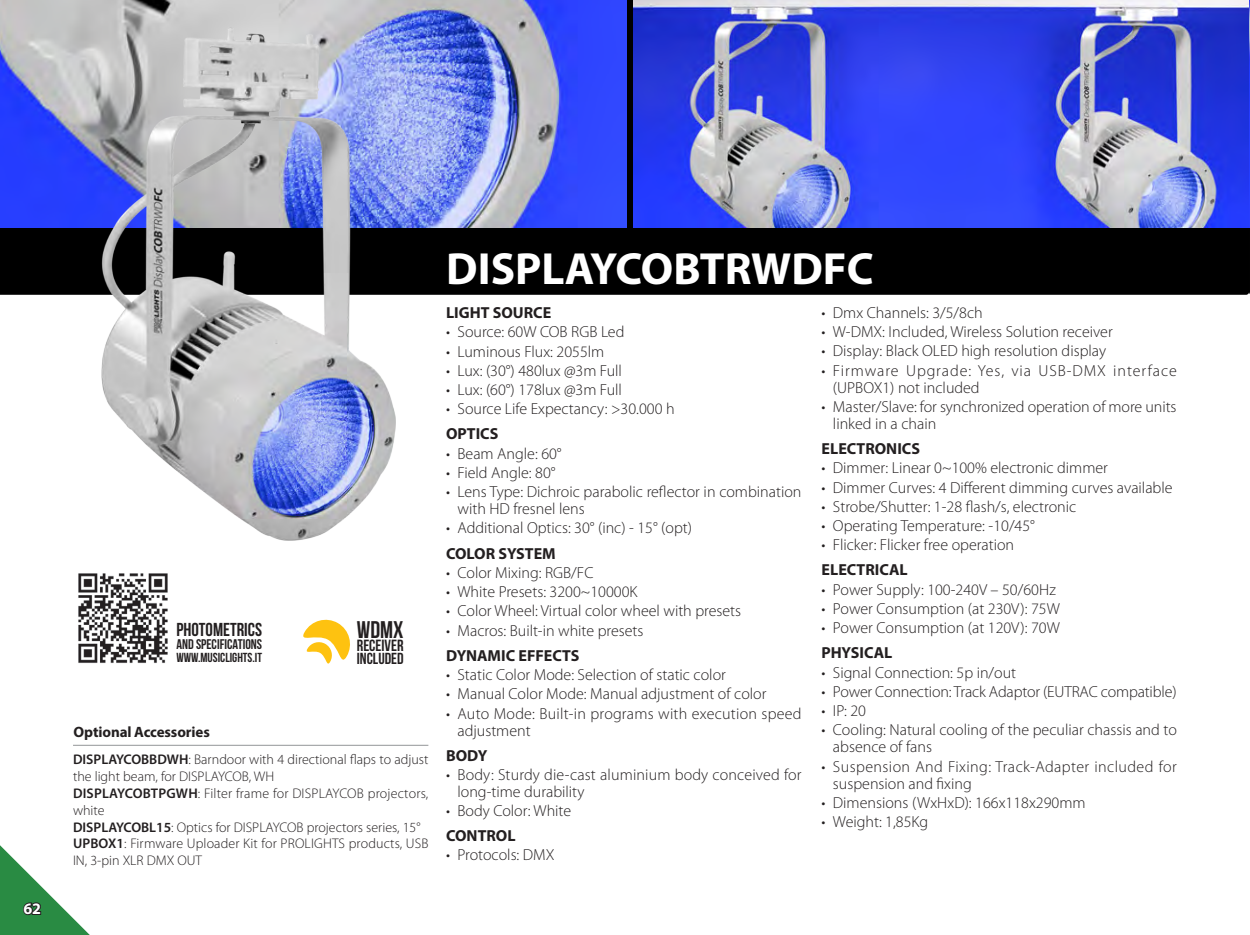
<style>
.page{position:relative;width:1250px;height:935px;background:#fff}
.page>*{position:absolute;margin:0;border:0;box-sizing:border-box;transform-origin:0 0}
.indice{font:700 45.2px "Myriad Pro";color:#fff}
.DescrizioneDati_EN_l{font:24px "Bebas Neue";color:#231f20}
.DescrizioneDati_EN_l-2{font:18.8px "Bebas Neue";color:#231f20}
.DescrizioneDati_EN_l-3{font:16.2px "Bebas Neue";color:#231f20}
.Specifiche_Punti_EN{font:300 16px/17px "Myriad Pro";color:#231f20}
.Specifiche_Bold_EN{font:700 16px "Myriad Pro";color:#231f20}
.Specifiche_Punti_EN-2{font:300 16px/17px "Myriad Pro";letter-spacing:.025em;color:#231f20}
.Specifiche_Punti_EN-3{font:300 16px/17px "Myriad Pro";letter-spacing:.06em;color:#231f20}
.DescrizioneDati_EN_l-4{font:16px "Bebas Neue";color:#231f20}
.t1{font:700 16px "Myriad Pro";color:#fff}
.DescrizioneDati_EN{font:700 15px "Myriad Pro";letter-spacing:-.005em;color:#231f20}
.Accessori{font:300 14px/16.8px "Myriad Pro";color:#231f20}
.DescrizioneDati_EN_l-5{font:14px "Bebas Neue";color:#231f20}
.DescrizioneDati_EN_l-6{font:13.2px "Bebas Neue";color:#231f20}
.s1{font-weight:600}
</style>
<div class="page">
<div style="left:0;top:0;width:1247px;height:295px;background:#000"></div>
<img style="left:78px;top:573px;width:90px;height:90px">
<img style="left:0;top:0;width:626px;height:227px">
<img style="left:633px;top:0;width:614px;height:227px">
<img style="left:101px;top:27px;width:295px;height:513px">
<svg style="left:303px;top:619px;width:47px;height:45px"></svg>
<hr style="left:73px;top:745px;width:355px;height:1px;background:#939598">
<svg style="left:0;top:845px;width:90px;height:90px"></svg>
<svg style="left:1247px;top:0;width:3px;height:295px"></svg>
<p class="t1" style="left:24px;top:898px;width:19px">62</p>
<p class="DescrizioneDati_EN_l-2" style="left:176px;top:619px;width:87px">PHOTOMETRICS</p>
<p class="DescrizioneDati_EN_l-5" style="left:176px;top:636px;width:87px">AND SPECIFICATIONS</p>
<p class="DescrizioneDati_EN_l-6" style="left:176px;top:650px;width:87px">WWW.MUSICLIGHTS.IT</p>
<p class="DescrizioneDati_EN" style="left:73px;top:722px;width:138px">Optional Accessories</p>
<p class="DescrizioneDati_EN_l" style="left:357px;top:616px;width:48px">WDMX</p>
<p class="DescrizioneDati_EN_l-3" style="left:357px;top:636px;width:48px">RECEIVER</p>
<p class="DescrizioneDati_EN_l-4" style="left:357px;top:649px;width:48px">INCLUDED</p>
<p class="Accessori" style="left:73px;top:751px;width:357px"><span class="s1">DISPLAYCOBBDWH</span>: Barndoor with 4 directional flaps to adjust the light beam, for DISPLAYCOB, WH</p>
<p class="Accessori" style="left:73px;top:785px;width:357px"><span class="s1">DISPLAYCOBTPGWH</span>: Filter frame for DISPLAYCOB projectors, white</p>
<p class="Accessori" style="left:73px;top:819px;width:349px"><span class="s1">DISPLAYCOBL15</span>: Optics for DISPLAYCOB projectors series, 15°</p>
<p class="Accessori" style="left:73px;top:835px;width:357px"><span class="s1">UPBOX1</span>: Firmware Uploader Kit for PROLIGHTS products, USB<br>IN, 3-pin XLR DMX OUT</p>
<p class="indice" style="left:446px;top:239px;width:429px">DISPLAYCOBTRWDFC</p>
<p class="Specifiche_Bold_EN" style="left:446px;top:302px;width:107px">LIGHT SOURCE</p>
<p class="Specifiche_Punti_EN" style="left:446px;top:324px;width:180px">• Source: 60W COB RGB Led</p>
<p class="Specifiche_Punti_EN" style="left:446px;top:343px;width:160px">• Luminous Flux: 2055lm</p>
<p class="Specifiche_Punti_EN" style="left:446px;top:362px;width:177px">• Lux: (30°) 480lux @3m Full</p>
<p class="Specifiche_Punti_EN" style="left:446px;top:381px;width:177px">• Lux: (60°) 178lux @3m Full</p>
<p class="Specifiche_Punti_EN" style="left:446px;top:401px;width:230px">• Source Life Expectancy: &gt;30.000 h</p>
<p class="Specifiche_Bold_EN" style="left:446px;top:423px;width:54px">OPTICS</p>
<p class="Specifiche_Punti_EN" style="left:446px;top:445px;width:117px">• Beam Angle: 60°</p>
<p class="Specifiche_Punti_EN" style="left:446px;top:464px;width:111px">• Field Angle: 80°</p>
<p class="Specifiche_Punti_EN" style="left:457px;top:484px;width:345px;text-indent:-11px">• Lens Type: Dichroic parabolic reflector in combination with HD fresnel lens</p>
<p class="Specifiche_Punti_EN" style="left:446px;top:520px;width:247px">• Additional Optics: 30° (inc) - 15° (opt)</p>
<p class="Specifiche_Bold_EN" style="left:446px;top:543px;width:111px">COLOR SYSTEM</p>
<p class="Specifiche_Punti_EN" style="left:446px;top:564px;width:149px">• Color Mixing: RGB/FC</p>
<p class="Specifiche_Punti_EN" style="left:446px;top:583px;width:193px">• White Presets: 3200~10000K</p>
<p class="Specifiche_Punti_EN" style="left:446px;top:603px;width:296px">• Color Wheel: Virtual color wheel with presets</p>
<p class="Specifiche_Punti_EN" style="left:446px;top:622px;width:199px">• Macros: Built-in white presets</p>
<p class="Specifiche_Bold_EN" style="left:446px;top:645px;width:135px">DYNAMIC EFFECTS</p>
<p class="Specifiche_Punti_EN" style="left:446px;top:666px;width:281px">• Static Color Mode: Selection of static color</p>
<p class="Specifiche_Punti_EN" style="left:446px;top:686px;width:322px">• Manual Color Mode: Manual adjustment of color</p>
<p class="Specifiche_Punti_EN" style="left:457px;top:705px;width:345px;text-indent:-11px">• Auto Mode: Built-in programs with execution speed adjustment</p>
<p class="Specifiche_Bold_EN" style="left:446px;top:745px;width:43px">BODY</p>
<p class="Specifiche_Punti_EN" style="left:457px;top:766px;width:345px;text-indent:-11px">• Body: Sturdy die-cast aluminium body conceived for long-time durability</p>
<p class="Specifiche_Punti_EN" style="left:446px;top:802px;width:127px">• Body Color: White</p>
<p class="Specifiche_Bold_EN" style="left:446px;top:825px;width:71px">CONTROL</p>
<p class="Specifiche_Punti_EN" style="left:446px;top:847px;width:110px">• Protocols: DMX</p>
<p class="Specifiche_Punti_EN" style="left:821px;top:304px;width:163px">• Dmx Channels: 3/5/8ch</p>
<p class="Specifiche_Punti_EN" style="left:821px;top:324px;width:293px">• W-DMX: Included, Wireless Solution receiver</p>
<p class="Specifiche_Punti_EN" style="left:821px;top:343px;width:286px">• Display: Black OLED high resolution display</p>
<p class="Specifiche_Punti_EN-3" style="left:832px;top:362px;width:345px;text-indent:-11px">• Firmware Upgrade: Yes, via USB-DMX interface (UPBOX1) not included</p>
<p class="Specifiche_Punti_EN" style="left:832px;top:398px;width:345px;text-indent:-11px">• Master/Slave: for synchronized operation of more units linked in a chain</p>
<p class="Specifiche_Bold_EN" style="left:821px;top:438px;width:100px">ELECTRONICS</p>
<p class="Specifiche_Punti_EN" style="left:821px;top:460px;width:288px">• Dimmer: Linear 0~100% electronic dimmer</p>
<p class="Specifiche_Punti_EN" style="left:821px;top:479px;width:352px">• Dimmer Curves: 4 Different dimming curves available</p>
<p class="Specifiche_Punti_EN" style="left:821px;top:498px;width:256px">• Strobe/Shutter: 1-28 flash/s, electronic</p>
<p class="Specifiche_Punti_EN" style="left:821px;top:517px;width:215px">• Operating Temperature: -10/45°</p>
<p class="Specifiche_Punti_EN" style="left:821px;top:537px;width:194px">• Flicker: Flicker free operation</p>
<p class="Specifiche_Bold_EN" style="left:821px;top:560px;width:88px">ELECTRICAL</p>
<p class="Specifiche_Punti_EN" style="left:821px;top:581px;width:236px">• Power Supply: 100-240V – 50/60Hz</p>
<p class="Specifiche_Punti_EN" style="left:821px;top:600px;width:240px">• Power Consumption (at 230V): 75W</p>
<p class="Specifiche_Punti_EN" style="left:821px;top:620px;width:240px">• Power Consumption (at 120V): 70W</p>
<p class="Specifiche_Bold_EN" style="left:821px;top:642px;width:72px">PHYSICAL</p>
<p class="Specifiche_Punti_EN" style="left:821px;top:664px;width:196px">• Signal Connection: 5p in/out</p>
<p class="Specifiche_Punti_EN" style="left:821px;top:683px;width:356px">• Power Connection: Track Adaptor (EUTRAC compatible)</p>
<p class="Specifiche_Punti_EN" style="left:821px;top:702px;width:46px">• IP: 20</p>
<p class="Specifiche_Punti_EN" style="left:832px;top:722px;width:345px;text-indent:-11px">• Cooling: Natural cooling of the peculiar chassis and to absence of fans</p>
<p class="Specifiche_Punti_EN-2" style="left:832px;top:758px;width:345px;text-indent:-11px">• Suspension And Fixing: Track-Adapter included for suspension and fixing</p>
<p class="Specifiche_Punti_EN" style="left:821px;top:794px;width:265px">• Dimensions (WxHxD): 166x118x290mm</p>
<p class="Specifiche_Punti_EN" style="left:821px;top:813px;width:108px">• Weight: 1,85Kg</p>
</div>
